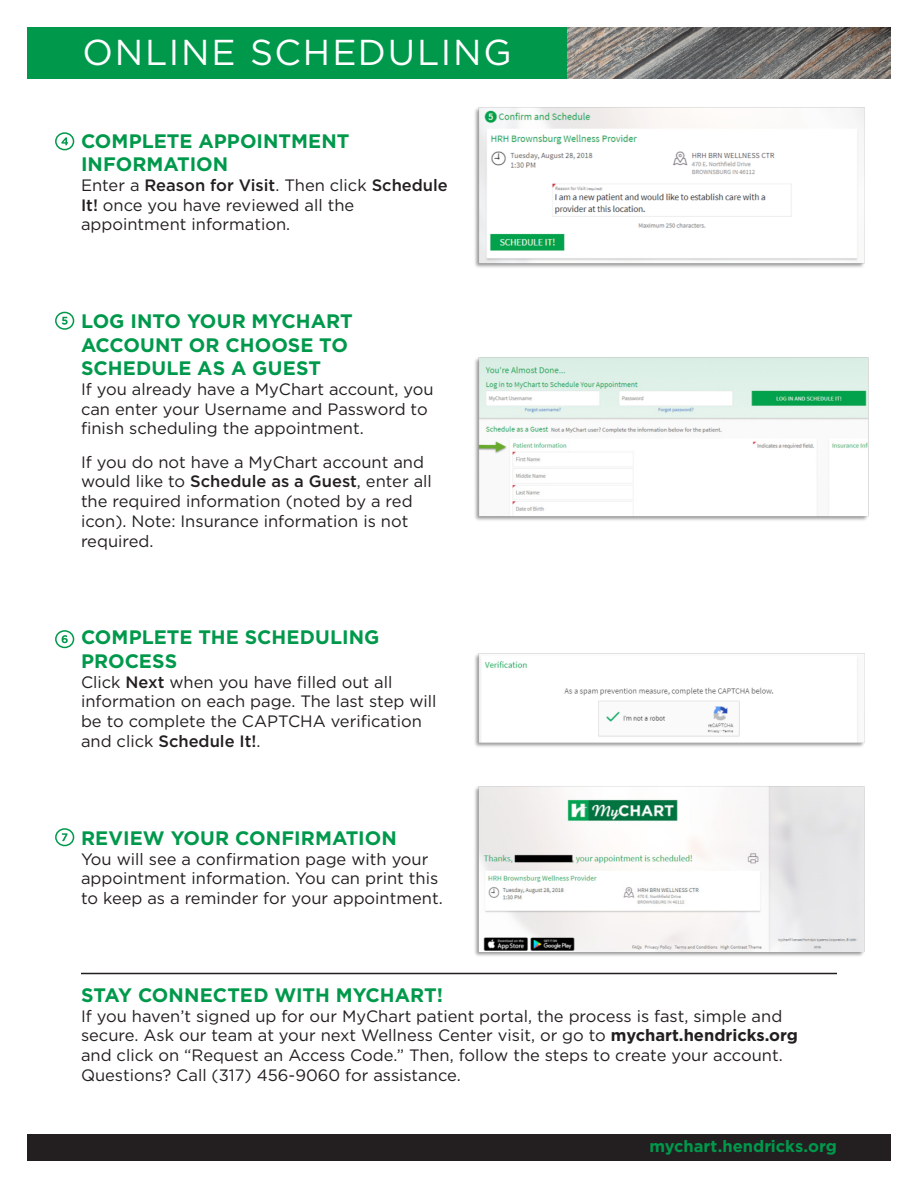
<style>
.page{position:relative;width:918px;height:1188px;background:#fff}
.page>*{position:absolute;margin:0;border:0;box-sizing:border-box;transform-origin:0 0}
.t1{font:36px "Gotham";letter-spacing:.05em;color:#fff}
.t2{font:700 19.5px/23.4px "Gotham";color:#00994c}
.t3{font:16.5px/19.8px "Gotham";color:#231f20}
.t4{font:700 16.5px "Gotham";color:#00994c}
.s1{font-weight:500}
.s2{font-weight:700}
</style>
<div class="page">
<img style="left:567px;top:27px;width:324px;height:51px">
<div style="left:27px;top:1134px;width:864px;height:27px;background:#231f20"></div>
<div style="left:27px;top:27px;width:540px;height:51px;background:#00994c"></div>
<img style="left:475px;top:107px;width:390px;height:161px">
<img style="left:475px;top:357px;width:393px;height:164px">
<img style="left:475px;top:653px;width:390px;height:94px">
<img style="left:474px;top:786px;width:391px;height:170px">
<svg style="left:61px;top:137px;width:7px;height:8px"></svg>
<div style="left:55px;top:132px;width:19px;height:18px;border:2px solid #00994c;border-radius:50%"></div>
<svg style="left:62px;top:635px;width:6px;height:8px"></svg>
<div style="left:55px;top:630px;width:19px;height:18px;border:2px solid #00994c;border-radius:50%"></div>
<svg style="left:62px;top:833px;width:5px;height:8px"></svg>
<div style="left:55px;top:828px;width:19px;height:18px;border:2px solid #00994c;border-radius:50%"></div>
<svg style="left:62px;top:317px;width:6px;height:8px"></svg>
<div style="left:55px;top:312px;width:19px;height:18px;border:2px solid #00994c;border-radius:50%"></div>
<hr style="left:81px;top:973px;width:756px;height:1px;background:#231f20">
<h1 class="t1" style="left:82px;top:29px;width:431px">ONLINE SCHEDULING</h1>
<p class="t2" style="left:81px;top:129px;width:270px">COMPLETE APPOINTMENT<br>INFORMATION</p>
<p class="t3" style="left:81px;top:175px;width:368px">Enter a <span class="s1">Reason for Visit</span>. Then click <span class="s1">Schedule<br>It!</span> once you have reviewed all the appointment information.</p>
<p class="t2" style="left:81px;top:309px;width:273px">LOG INTO YOUR MYCHART<br>ACCOUNT OR CHOOSE TO<br>SCHEDULE AS A GUEST</p>
<p class="t3" style="left:81px;top:379px;width:354px">If you already have a MyChart account, you can enter your Username and Password to finish scheduling the appointment.</p>
<p class="t3" style="left:81px;top:452px;width:352px">If you do not have a MyChart account and would like to <span class="s1">Schedule as a Guest</span>, enter all the required information (noted by a red icon). Note: Insurance information is not required.</p>
<p class="t2" style="left:81px;top:626px;width:300px">COMPLETE THE SCHEDULING<br>PROCESS</p>
<p class="t3" style="left:81px;top:672px;width:357px">Click <span class="s1">Next</span> when you have filled out all information on each page. The last step will be to complete the CAPTCHA verification and click <span class="s1">Schedule It!</span>.</p>
<p class="t2" style="left:81px;top:826px;width:317px">REVIEW YOUR CONFIRMATION</p>
<p class="t3" style="left:81px;top:848px;width:363px">You will see a confirmation page with your appointment information. You can print this to keep as a reminder for your appointment.</p>
<p class="t2" style="left:81px;top:983px;width:364px">STAY CONNECTED WITH MYCHART!</p>
<p class="t3" style="left:81px;top:1005px;width:719px">If you haven’t signed up for our MyChart patient portal, the process is fast, simple and secure. Ask our team at your next Wellness Center visit, or go to <span class="s2">mychart.hendricks.org </span>and click on “Request an Access Code.” Then, follow the steps to create your account.<br>Questions? Call (317) 456-9060 for assistance.</p>
<p class="t4" style="left:649px;top:1136px;width:189px">mychart.hendricks.org</p>
</div>
